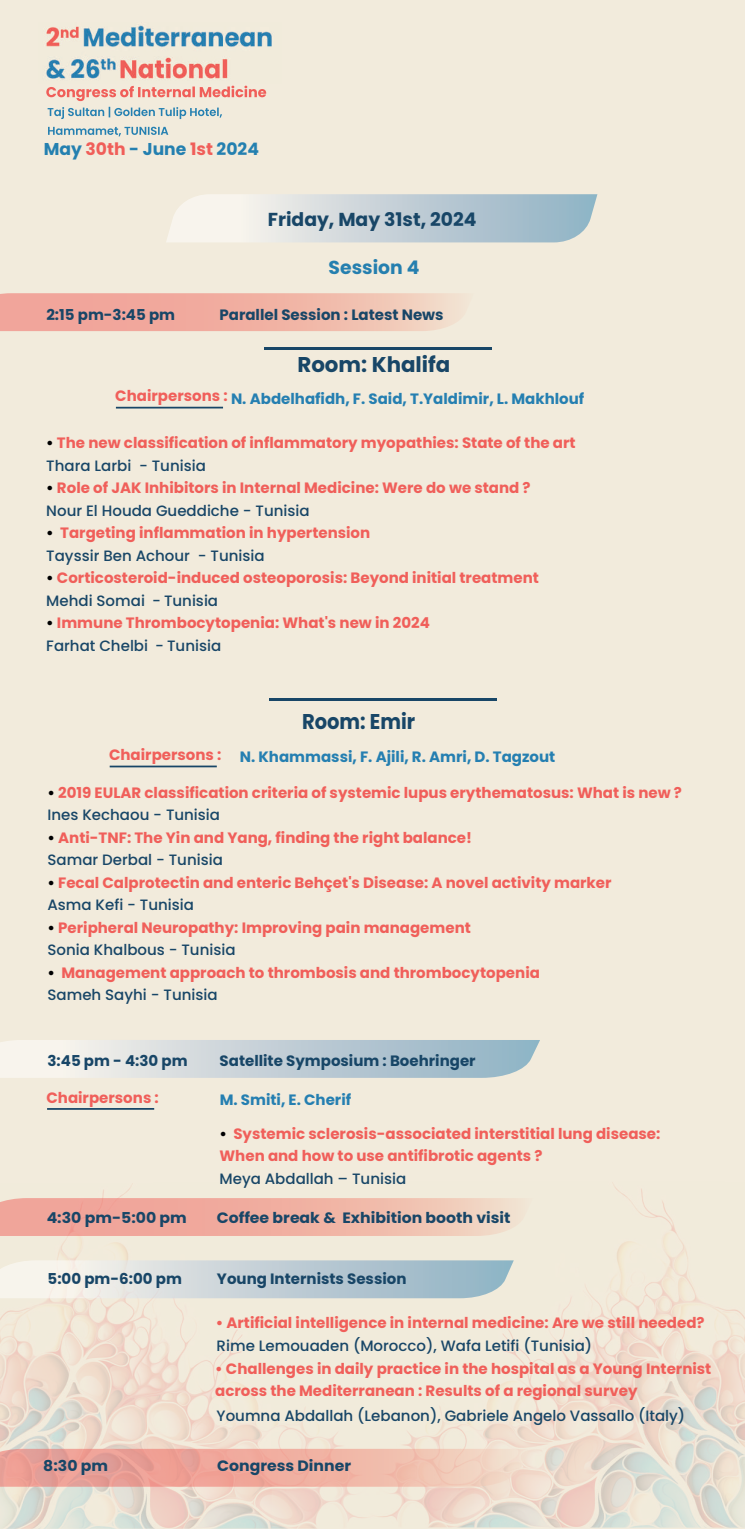
<style>
.page{position:relative;width:745px;height:1530px;background:#fff}
.page>*{position:absolute;margin:0;border:0;box-sizing:border-box;transform-origin:0 0}
.t1{font:700 21.38px "Poppins";color:#184667}
.t2{font:700 21.38px "Poppins";color:#184667;scale:.91 1}
.t3{font:700 18.75px "Poppins";color:#184667}
.t4{font:700 18.75px "Poppins";color:#257faf}
.t5{font:700 17.12px "Poppins";color:#2480b0}
.t6{font:700 15px/22.5px "Poppins";color:#f05f5a}
.t7{font:700 15px "Poppins";color:#184667}
.t8{font:500 15px "Poppins";color:#184667}
.t9{font:700 15px "Poppins";color:#257fb1}
.t10{font:700 15px "Poppins";color:#184667;scale:1.04 1}
.s1{color:#f05e59}
.s2{color:#000001}
.s3{font-weight:500;color:#184667}
</style>
<div class="page">
<div style="left:0;top:0;width:744px;height:1528px;background:#f2ebdc"></div>
<svg style="left:0;top:293px;width:459px;height:38px"></svg>
<img style="left:0;top:1187px;width:473px;height:341px">
<img style="left:271px;top:1186px;width:473px;height:341px">
<svg style="left:0;top:1260px;width:513px;height:38px"></svg>
<svg style="left:0;top:1197px;width:533px;height:38px"></svg>
<svg style="left:0;top:1448px;width:529px;height:38px"></svg>
<svg style="left:166px;top:194px;width:431px;height:48px"></svg>
<svg style="left:0;top:1040px;width:539px;height:37px"></svg>
<hr style="left:269px;top:698px;width:228px;height:2px;background:#184667">
<hr style="left:263px;top:347px;width:228px;height:2px;background:#184667">
<img style="left:46px;top:86px;width:220px;height:11px">
<img style="left:46px;top:25px;width:226px;height:55px">
<img style="left:48px;top:107px;width:170px;height:12px">
<hr style="left:116px;top:407px;width:107px;height:1px;background:#184667">
<hr style="left:110px;top:765px;width:107px;height:2px;background:#184667">
<hr style="left:47px;top:1107px;width:107px;height:2px;background:#184667">
<p class="t5" style="left:44px;top:139px;width:216px">May <span class="s1">30th</span> - June <span class="s1">1st</span> 2024</p>
<p class="t3" style="left:267px;top:208px;width:210px">Friday, May 31st, 2024</p>
<p class="t4" style="left:328px;top:257px;width:92px">Session 4</p>
<p class="t7" style="left:46px;top:306px;width:130px">2:15 pm-3:45 pm</p>
<p class="t7" style="left:219px;top:306px;width:225px">Parallel Session : Latest News</p>
<h1 class="t1" style="left:297px;top:352px;width:154px">Room: Khalifa</h1>
<p class="t6" style="left:115px;top:385px;width:114px">Chairpersons :</p>
<p class="t9" style="left:231px;top:389px;width:354px">N. Abdelhafidh, F. Said, T.Yaldimir, L. Makhlouf</p>
<p class="t6" style="left:46px;top:431px;width:530px"><span class="s2">•</span> The new classification of inflammatory myopathies: State of the art<br><span class="s3">Thara Larbi - Tunisia</span></p>
<p class="t6" style="left:46px;top:476px;width:485px"><span class="s2">•</span> Role of JAK Inhibitors in Internal Medicine: Were do we stand ?<br><span class="s3">Nour El Houda Gueddiche - Tunisia</span></p>
<p class="t6" style="left:46px;top:521px;width:325px"><span class="s2">•</span> Targeting inflammation in hypertension<br><span class="s3">Tayssir Ben Achour - Tunisia</span></p>
<p class="t6" style="left:46px;top:566px;width:494px"><span class="s2">•</span> Corticosteroid-induced osteoporosis: Beyond initial treatment<br><span class="s3">Mehdi Somai - Tunisia</span></p>
<p class="t6" style="left:46px;top:611px;width:385px"><span class="s2">•</span> Immune Thrombocytopenia: What's new in 2024<br><span class="s3">Farhat Chelbi - Tunisia</span></p>
<p class="t6" style="left:109px;top:743px;width:114px">Chairpersons :</p>
<h1 class="t2" style="left:302px;top:709px;width:126px">Room: Emir</h1>
<p class="t9" style="left:240px;top:748px;width:317px">N. Khammassi, F. Ajili, R. Amri, D. Tagzout</p>
<p class="t6" style="left:47px;top:781px;width:635px"><span class="s2">•</span> 2019 EULAR classification criteria of systemic lupus erythematosus: What is new ?<br><span class="s3">Ines Kechaou - Tunisia</span></p>
<p class="t6" style="left:47px;top:826px;width:426px"><span class="s2">•</span> Anti-TNF: The Yin and Yang, finding the right balance!<br><span class="s3">Samar Derbal - Tunisia</span></p>
<p class="t6" style="left:47px;top:871px;width:565px"><span class="s2">•</span> Fecal Calprotectin and enteric Behçet's Disease: A novel activity marker<br><span class="s3">Asma Kefi - Tunisia</span></p>
<p class="t6" style="left:47px;top:916px;width:424px"><span class="s2">•</span> Peripheral Neuropathy: Improving pain management<br><span class="s3">Sonia Khalbous - Tunisia</span></p>
<p class="t6" style="left:47px;top:961px;width:493px"><span class="s2">•</span> Management approach to thrombosis and thrombocytopenia<br><span class="s3">Sameh Sayhi - Tunisia</span></p>
<p class="t7" style="left:47px;top:1051px;width:142px">3:45 pm - 4:30 pm</p>
<p class="t7" style="left:219px;top:1051px;width:257px">Satellite Symposium : Boehringer</p>
<p class="t6" style="left:46px;top:1086px;width:114px">Chairpersons :</p>
<p class="t9" style="left:219px;top:1090px;width:133px">M. Smiti, E. Cherif</p>
<p class="t6" style="left:219px;top:1122px;width:442px"><span class="s2">•</span> Systemic sclerosis-associated interstitial lung disease:<br>When and how to use antifibrotic agents ?</p>
<p class="t8" style="left:219px;top:1169px;width:188px">Meya Abdallah – Tunisia</p>
<p class="t10" style="left:47px;top:1209px;width:136px">4:30 pm-5:00 pm</p>
<p class="t10" style="left:216px;top:1209px;width:284px">Coffee break &amp; Exhibition booth visit</p>
<p class="t7" style="left:48px;top:1270px;width:136px">5:00 pm-6:00 pm</p>
<p class="t7" style="left:217px;top:1270px;width:191px">Young Internists Session</p>
<p class="t6" style="left:215px;top:1311px;width:490px">• Artificial intelligence in internal medicine: Are we still needed?</p>
<p class="t6" style="left:215px;top:1357px;width:497px">• Challenges in daily practice in the hospital as a Young Internist across the Mediterranean : Results of a regional survey</p>
<p class="t8" style="left:216px;top:1336px;width:377px">Rime Lemouaden (Morocco), Wafa Letifi (Tunisia)</p>
<p class="t8" style="left:216px;top:1406px;width:470px">Youmna Abdallah (Lebanon), Gabriele Angelo Vassallo (Italy)</p>
<p class="t10" style="left:43px;top:1456px;width:64px">8:30 pm</p>
<p class="t10" style="left:217px;top:1456px;width:130px">Congress Dinner</p>
</div>
